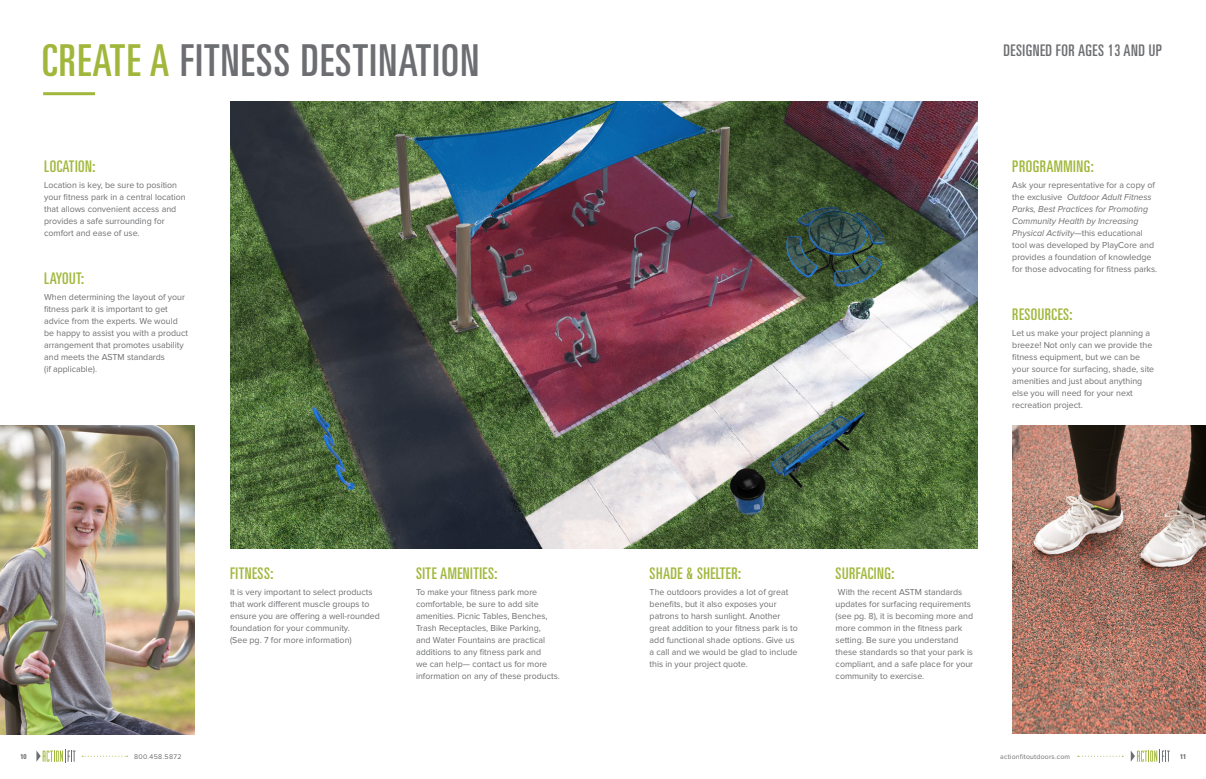
<style>
.page{position:relative;width:1206px;height:779px;background:#fff}
.page>*{position:absolute;margin:0;border:0;box-sizing:border-box;transform-origin:0 0}
.t1{font:ultra-condensed 44px "Univers LT Std";letter-spacing:.03em;color:#6d6e71}
.t2{font:ultra-condensed 16px "Univers LT Std";letter-spacing:.03em;color:#a1b73c}
.t3{font:ultra-condensed 16px "Univers LT Std";letter-spacing:.03em;color:#6d6e71}
.t4{font:9px/12px "Proxima Nova";color:#6d6e71}
.t5{font:7px "Proxima Nova";letter-spacing:.025em;color:#6d6e71}
.t6{font:7px "Proxima Nova";letter-spacing:.05em;color:#6d6e71}
.t7{font:700 condensed 7px "Univers";color:#6d6e71}
.s1{color:#a1b73c}
.s2{font-style:italic}
</style>
<div class="page">
<svg style="left:82px;top:755px;width:46px;height:1px"></svg>
<svg style="left:36px;top:749px;width:40px;height:13px"></svg>
<svg style="left:1078px;top:755px;width:45px;height:1px"></svg>
<svg style="left:1131px;top:749px;width:39px;height:13px"></svg>
<img style="left:230px;top:102px;width:748px;height:446px">
<hr style="left:43px;top:92px;width:52px;height:3px;background:#a1b73c">
<img style="left:1012px;top:426px;width:194px;height:307px">
<img style="left:0;top:426px;width:194px;height:308px">
<h1 class="t1" style="left:42px;top:36px;width:439px"><span class="s1">CREATE A</span> FITNESS DESTINATION</h1>
<h2 class="t2" style="left:44px;top:157px;width:53px">LOCATION:</h2>
<p class="t4" style="left:44px;top:179px;width:143px">Location is key, be sure to position your fitness park in a central location that allows convenient access and provides a safe surrounding for comfort and ease of use.</p>
<h2 class="t2" style="left:44px;top:269px;width:41px">LAYOUT:</h2>
<p class="t4" style="left:44px;top:291px;width:145px">When determining the layout of your fitness park it is important to get advice from the experts. We would be happy to assist you with a product arrangement that promotes usability and meets the ASTM standards<br>(if applicable).</p>
<h2 class="t2" style="left:230px;top:564px;width:45px">FITNESS:</h2>
<p class="t4" style="left:230px;top:586px;width:151px">It is very important to select products that work different muscle groups to ensure you are offering a well-rounded foundation for your community.<br>(See pg. 7 for more information)</p>
<h2 class="t2" style="left:416px;top:564px;width:83px">SITE AMENITIES:</h2>
<p class="t4" style="left:416px;top:586px;width:145px">To make your fitness park more comfortable, be sure to add site amenities. Picnic Tables, Benches, Trash Receptacles, Bike Parking,<br>and Water Fountains are practical additions to any fitness park and<br>we can help— contact us for more information on any of these products.</p>
<h2 class="t3" style="left:1004px;top:41px;width:160px">DESIGNED FOR AGES 13 AND UP</h2>
<h2 class="t2" style="left:1012px;top:157px;width:83px">PROGRAMMING:</h2>
<p class="t4" style="left:1012px;top:179px;width:146px">Ask your representative for a copy of the exclusive <span class="s2">Outdoor Adult Fitness Parks, Best Practices for Promoting Community Health by Increasing Physical Activity</span>—this educational tool was developed by PlayCore and provides a foundation of knowledge for those advocating for fitness parks.</p>
<h2 class="t2" style="left:1012px;top:305px;width:62px">RESOURCES:</h2>
<p class="t4" style="left:1012px;top:327px;width:143px">Let us make your project planning a breeze! Not only can we provide the fitness equipment, but we can be your source for surfacing, shade, site amenities and just about anything else you will need for your next recreation project.</p>
<h2 class="t2" style="left:650px;top:564px;width:93px">SHADE &amp; SHELTER:</h2>
<p class="t4" style="left:650px;top:586px;width:150px">The outdoors provides a lot of great benefits, but it also exposes your patrons to harsh sunlight. Another great addition to your fitness park is to add functional shade options. Give us a call and we would be glad to include this in your project quote.</p>
<h2 class="t2" style="left:836px;top:564px;width:60px">SURFACING:</h2>
<p class="t4" style="left:836px;top:586px;width:139px">With the recent ASTM standards updates for surfacing requirements (see pg. 8), it is becoming more and more common in the fitness park setting. Be sure you understand these standards so that your park is compliant, and a safe place for your community to exercise.</p>
<p class="t7" style="left:21px;top:752px;width:8px">10</p>
<p class="t6" style="left:134px;top:752px;width:49px">800.458.5872</p>
<p class="t5" style="left:1000px;top:752px;width:72px">actionfitoutdoors.com</p>
<p class="t7" style="left:1180px;top:752px;width:8px">11</p>
</div>
